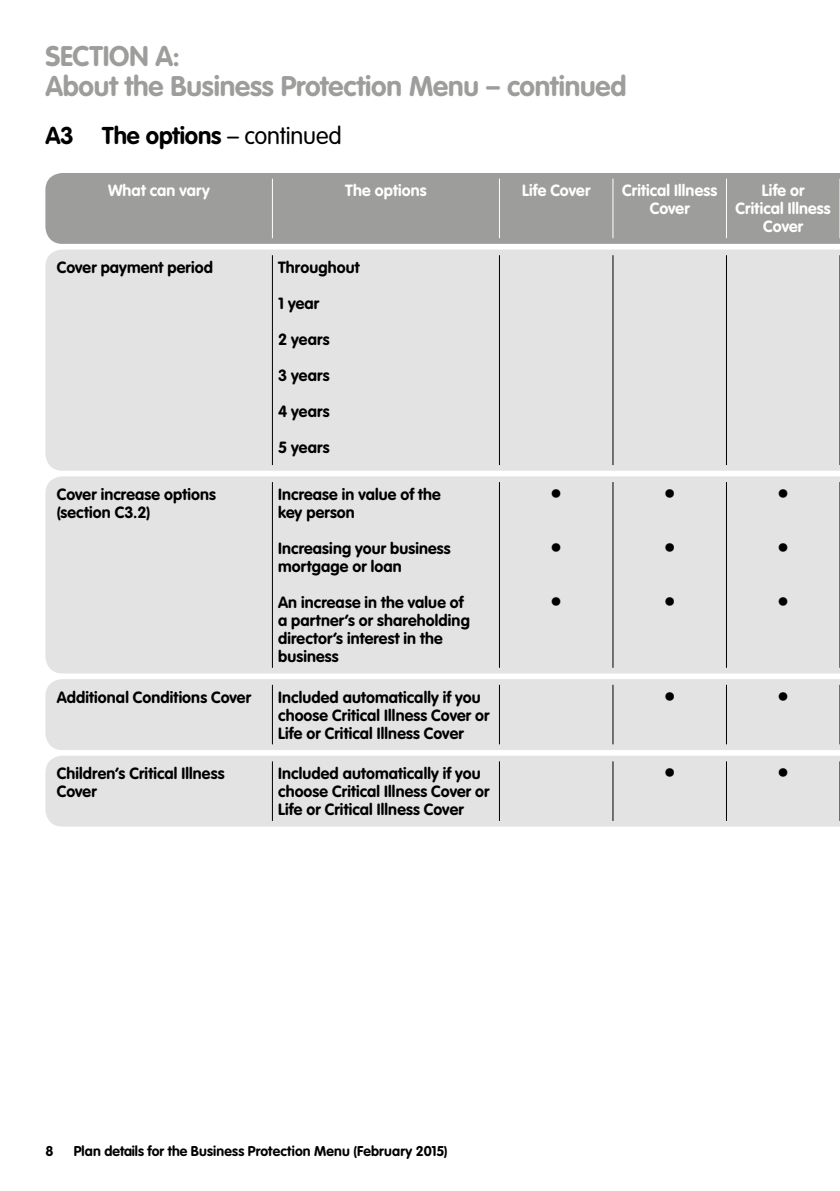
<style>
.page{position:relative;width:840px;height:1191px;background:#fff}
.page>*{position:absolute;margin:0;border:0;box-sizing:border-box;transform-origin:0 0}
.t1{font:700 28px/30px "VAG Rounded LT";letter-spacing:-.01em;color:#9d9d9c}
.t2{font:700 24px "VAG Rounded LT";letter-spacing:-.005em;color:#000}
.t3{font:700 16px/18px "VAG Rounded LT";letter-spacing:.01em;color:#000}
.t4{font:700 16px/18px "VAG Rounded LT";letter-spacing:.01em;color:#fff;text-align:center}
.t5{font:700 14px "VAG Rounded LT";letter-spacing:.01em;color:#000}
.s1{font-weight:300}
</style>
<div class="page">
<div style="left:45px;top:173px;width:794px;height:71px;background:#9d9d9c"></div>
<div style="left:45px;top:249px;width:794px;height:222px;background:#e3e3e3"></div>
<div style="left:45px;top:476px;width:794px;height:197px;background:#e3e3e3"></div>
<div style="left:45px;top:679px;width:794px;height:71px;background:#e3e3e3"></div>
<div style="left:45px;top:756px;width:794px;height:70px;background:#e3e3e3"></div>
<hr style="left:272px;top:179px;width:1px;height:59px;background:#fff">
<hr style="left:498px;top:179px;width:1px;height:59px;background:#fff">
<hr style="left:612px;top:179px;width:1px;height:59px;background:#fff">
<hr style="left:725px;top:179px;width:1px;height:59px;background:#fff">
<hr style="left:272px;top:255px;width:1px;height:210px;background:#000">
<hr style="left:498px;top:255px;width:1px;height:210px;background:#000">
<hr style="left:612px;top:255px;width:1px;height:210px;background:#000">
<hr style="left:725px;top:255px;width:1px;height:210px;background:#000">
<hr style="left:839px;top:255px;width:1px;height:210px;background:#000">
<hr style="left:272px;top:482px;width:1px;height:186px;background:#000">
<hr style="left:498px;top:482px;width:1px;height:186px;background:#000">
<hr style="left:612px;top:482px;width:1px;height:186px;background:#000">
<hr style="left:725px;top:482px;width:1px;height:186px;background:#000">
<hr style="left:839px;top:482px;width:1px;height:186px;background:#000">
<hr style="left:272px;top:685px;width:1px;height:59px;background:#000">
<hr style="left:498px;top:685px;width:1px;height:59px;background:#000">
<hr style="left:612px;top:685px;width:1px;height:59px;background:#000">
<hr style="left:725px;top:685px;width:1px;height:59px;background:#000">
<hr style="left:839px;top:685px;width:1px;height:59px;background:#000">
<hr style="left:272px;top:761px;width:1px;height:60px;background:#000">
<hr style="left:498px;top:761px;width:1px;height:60px;background:#000">
<hr style="left:612px;top:761px;width:1px;height:60px;background:#000">
<hr style="left:725px;top:761px;width:1px;height:60px;background:#000">
<hr style="left:839px;top:761px;width:1px;height:60px;background:#000">
<h1 class="t1" style="left:45px;top:43px;width:582px">SECTION A:<br>About the Business Protection Menu – continued</h1>
<h2 class="t2" style="left:45px;top:122px;width:298px">A3 The options <span class="s1">– continued</span></h2>
<p class="t4" style="left:108px;top:182px;width:103px">What can vary</p>
<p class="t4" style="left:345px;top:182px;width:83px">The options</p>
<p class="t4" style="left:521px;top:182px;width:70px">Life Cover</p>
<p class="t4" style="left:621px;top:182px;width:97px">Critical Illness<br>Cover</p>
<p class="t4" style="left:735px;top:182px;width:97px">Life or<br>Critical Illness<br>Cover</p>
<p class="t3" style="left:57px;top:259px;width:157px">Cover payment period</p>
<p class="t3" style="left:278px;top:259px;width:83px">Throughout</p>
<p class="t3" style="left:278px;top:295px;width:42px">1 year</p>
<p class="t3" style="left:278px;top:331px;width:53px">2 years</p>
<p class="t3" style="left:278px;top:367px;width:53px">3 years</p>
<p class="t3" style="left:278px;top:403px;width:53px">4 years</p>
<p class="t3" style="left:278px;top:439px;width:53px">5 years</p>
<p class="t3" style="left:57px;top:486px;width:161px">Cover increase options (section C3.2)</p>
<p class="t3" style="left:278px;top:486px;width:164px">Increase in value of the key person</p>
<p class="t3" style="left:278px;top:540px;width:174px">Increasing your business mortgage or loan</p>
<p class="t3" style="left:278px;top:594px;width:193px">An increase in the value of a partner’s or shareholding director’s interest in the business</p>
<h2 class="t2" style="left:550px;top:479px;width:13px">•</h2>
<h2 class="t2" style="left:663px;top:479px;width:13px">•</h2>
<h2 class="t2" style="left:776px;top:479px;width:13px">•</h2>
<h2 class="t2" style="left:550px;top:533px;width:13px">•</h2>
<h2 class="t2" style="left:663px;top:533px;width:13px">•</h2>
<h2 class="t2" style="left:776px;top:533px;width:13px">•</h2>
<h2 class="t2" style="left:550px;top:587px;width:13px">•</h2>
<h2 class="t2" style="left:663px;top:587px;width:13px">•</h2>
<h2 class="t2" style="left:776px;top:587px;width:13px">•</h2>
<p class="t3" style="left:57px;top:688px;width:196px">Additional Conditions Cover</p>
<p class="t3" style="left:278px;top:688px;width:213px">Included automatically if you choose Critical Illness Cover or<br>Life or Critical Illness Cover</p>
<h2 class="t2" style="left:663px;top:682px;width:13px">•</h2>
<h2 class="t2" style="left:776px;top:682px;width:13px">•</h2>
<p class="t3" style="left:57px;top:765px;width:169px">Children’s Critical Illness<br>Cover</p>
<p class="t3" style="left:278px;top:765px;width:213px">Included automatically if you choose Critical Illness Cover or<br>Life or Critical Illness Cover</p>
<h2 class="t2" style="left:663px;top:758px;width:13px">•</h2>
<h2 class="t2" style="left:776px;top:758px;width:13px">•</h2>
<p class="t5" style="left:45px;top:1143px;width:10px">8</p>
<p class="t5" style="left:74px;top:1143px;width:375px">Plan details for the Business Protection Menu (February 2015)</p>
</div>
